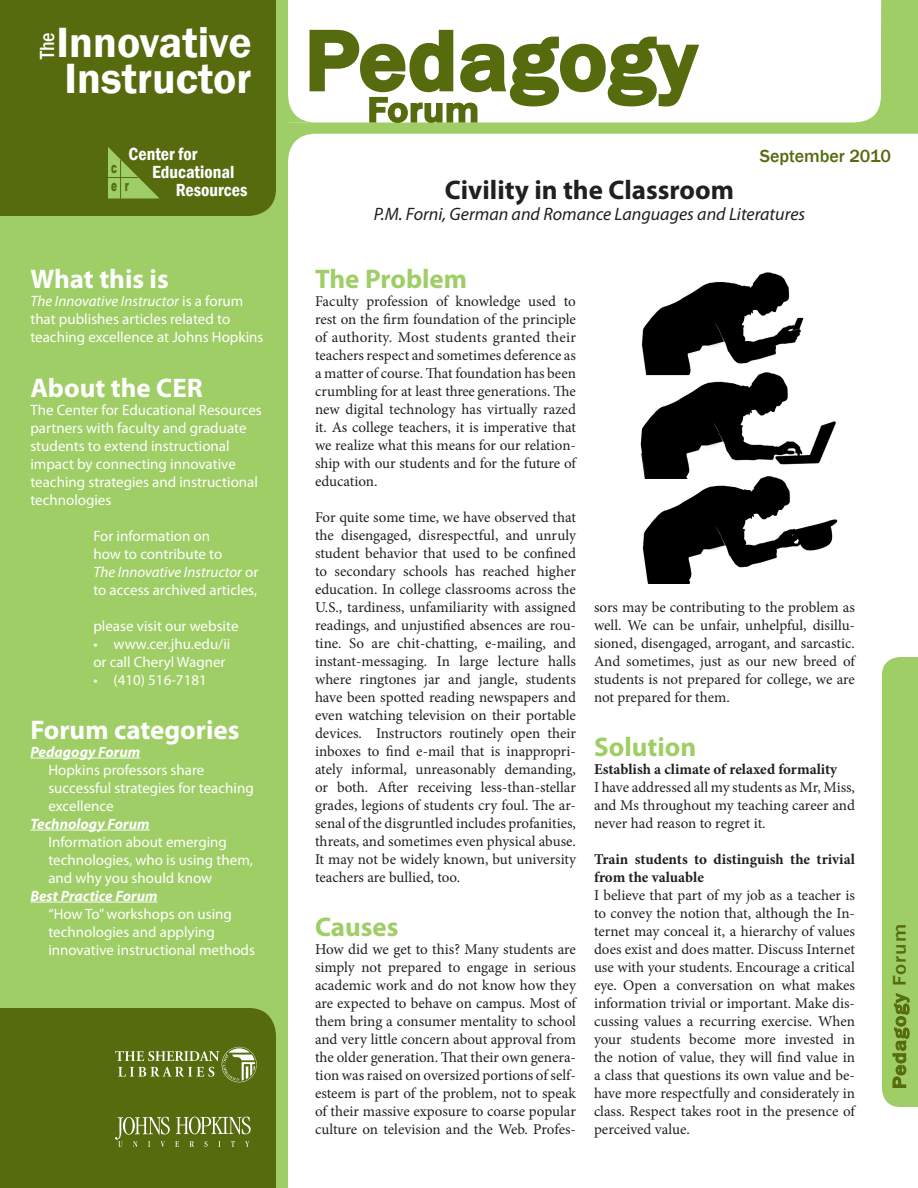
<style>
.page{position:relative;width:918px;height:1188px;background:#fff}
.page>*{position:absolute;margin:0;border:0;box-sizing:border-box;transform-origin:0 0}
.t1{font:500 85.5px "Franklin Gothic";letter-spacing:.025em;color:#556b0e;scale:1.05 1}
.t2{font:600 43.5px "Franklin Gothic";color:#fff}
.t3{font:500 35.1px "Franklin Gothic";letter-spacing:.025em;color:#556b0e;scale:1.11 1}
.t4{font:700 27px "Myriad Pro";color:#fff}
.t5{font:700 27px "Myriad Pro";color:#9fce66}
.t6{font:700 27px "Myriad Pro";color:#231f20}
.t7{font:500 condensed 21px "Franklin Gothic";color:#fff}
.t8{font:500 18.9px "Franklin Gothic";letter-spacing:.05em;color:#556b0e;scale:1.11 1}
.t9{font:italic 18px "Myriad Pro";color:#231f20}
.t10{font:600 condensed 18px "Franklin Gothic";color:#fff}
.t11{font:500 18px "Franklin Gothic";color:#556b0e}
.t12{font:900 15.45px "Arial";color:#556b0e;scale:.58 1}
.t13{font:15px/18px "Minion Pro";letter-spacing:-.005em;color:#231f20;text-align:justify}
.Pa0{font:15px/18px "Myriad Pro";color:#fff}
.t14{font:700 15px/18px "Minion Pro";color:#231f20}
.t15{font:italic 700 15px "Myriad Pro";color:#fff}
.s1{font-style:italic}
</style>
<div class="page">
<div style="left:0;top:0;width:288px;height:1188px;background:#9fce66"></div>
<svg style="left:288px;top:0;width:630px;height:160px"></svg>
<div style="left:0;top:0;width:276px;height:216px;background:#556b0e"></div>
<div style="left:0;top:1008px;width:276px;height:180px;background:#556b0e"></div>
<hr style="left:30px;top:758px;width:110px;height:1px;background:#fff">
<hr style="left:30px;top:830px;width:120px;height:1px;background:#fff">
<hr style="left:30px;top:902px;width:128px;height:1px;background:#fff">
<img style="left:114px;top:1115px;width:139px;height:32px">
<img style="left:112px;top:1046px;width:146px;height:37px">
<svg style="left:108px;top:147px;width:52px;height:51px"></svg>
<hr style="left:108px;top:177px;width:30px;height:1px;background:#556b0e">
<hr style="left:120px;top:160px;width:1px;height:38px;background:#556b0e">
<div style="left:882px;top:657px;width:36px;height:450px;background:#9fce66"></div>
<svg style="left:288px;top:27px;width:414px;height:97px"></svg>
<img style="left:640px;top:272px;width:198px;height:312px">
<p class="t2" style="left:57px;top:16px;width:197px">Innovative</p>
<p class="t2" style="left:65px;top:52px;width:189px">Instructor</p>
<p class="t7" style="left:33px;top:59px;width:28px;rotate:-90deg">The</p>
<p class="t10" style="left:129px;top:142px;width:70px">Center for</p>
<p class="t10" style="left:152px;top:160px;width:84px">Educational</p>
<p class="t10" style="left:176px;top:178px;width:73px">Resources</p>
<p class="t12" style="left:111px;top:156px;width:12px">c</p>
<p class="t12" style="left:111px;top:174px;width:32px">e r</p>
<p class="t4" style="left:30px;top:262px;width:140px">What this is</p>
<p class="Pa0" style="left:30px;top:292px;width:235px"><span class="s1">The Innovative Instructor</span> is a forum that publishes articles related to teaching excellence at Johns Hopkins</p>
<p class="t4" style="left:30px;top:370px;width:174px">About the CER</p>
<p class="Pa0" style="left:30px;top:400px;width:233px">The Center for Educational Resources partners with faculty and graduate students to extend instructional impact by connecting innovative teaching strategies and instructional technologies</p>
<p class="Pa0" style="left:93px;top:526px;width:167px">For information on<br>how to contribute to<br><span class="s1">The Innovative Instructor</span> or to access archived articles,</p>
<p class="Pa0" style="left:93px;top:616px;width:147px">please visit our website</p>
<p class="Pa0" style="left:93px;top:634px;width:139px">• www.cer.jhu.edu/ii</p>
<p class="Pa0" style="left:93px;top:652px;width:134px">or call Cheryl Wagner</p>
<p class="Pa0" style="left:93px;top:670px;width:115px">• (410) 516-7181</p>
<p class="t4" style="left:30px;top:712px;width:211px">Forum categories</p>
<p class="t15" style="left:30px;top:742px;width:112px">Pedagogy Forum</p>
<p class="Pa0" style="left:48px;top:760px;width:207px">Hopkins professors share successful strategies for teaching excellence</p>
<p class="t15" style="left:30px;top:814px;width:121px">Technology Forum</p>
<p class="Pa0" style="left:48px;top:832px;width:206px">Information about emerging technologies, who is using them, and why you should know</p>
<p class="t15" style="left:30px;top:886px;width:129px">Best Practice Forum</p>
<p class="Pa0" style="left:48px;top:904px;width:208px">“How To” workshops on using technologies and applying innovative instructional methods</p>
<p class="t1" style="left:305px;top:8px;width:374px">Pedagogy</p>
<p class="t3" style="left:368px;top:88px;width:102px">Forum</p>
<p class="t11" style="left:760px;top:145px;width:133px">September 2010</p>
<p class="t6" style="left:445px;top:172px;width:291px">Civility in the Classroom</p>
<p class="t9" style="left:374px;top:203px;width:433px">P.M. Forni, German and Romance Languages and Literatures</p>
<p class="t5" style="left:315px;top:261px;width:154px">The Problem</p>
<p class="t13" style="left:315px;top:292px;width:263px">Faculty profession of knowledge used to rest on the firm foundation of the principle of authority. Most students granted their teachers respect and sometimes deference as a matter of course. That foundation has been crumbling for at least three generations. The new digital technology has virtually razed it. As college teachers, it is imperative that we realize what this means for our relation&shy;ship with our students and for the future of education.</p>
<p class="t13" style="left:315px;top:508px;width:263px">For quite some time, we have observed that the disengaged, disrespectful, and unruly student behavior that used to be confined to secondary schools has reached higher education. In college classrooms across the U.S., tardiness, unfamiliarity with assigned readings, and unjustified absences are rou&shy;tine. So are chit-chatting, e-mailing, and instant-messaging. In large lecture halls where ringtones jar and jangle, students have been spotted reading newspapers and even watching television on their portable devices. Instructors routinely open their inboxes to find e-mail that is inappropri&shy;ately informal, unreasonably demanding, or both. After receiving less-than-stellar grades, legions of students cry foul. The ar&shy;senal of the disgruntled includes profanities, threats, and sometimes even physical abuse.<br>It may not be widely known, but university teachers are bullied, too.</p>
<p class="t5" style="left:315px;top:909px;width:85px">Causes</p>
<p class="t13" style="left:315px;top:940px;width:263px">How did we get to this? Many students are simply not prepared to engage in serious academic work and do not know how they are expected to behave on campus. Most of them bring a consumer mentality to school and very little concern about approval from the older generation. That their own genera&shy;tion was raised on oversized portions of self&shy;esteem is part of the problem, not to speak of their massive exposure to coarse popular culture on television and the Web. Profes-</p>
<p class="t13" style="left:594px;top:598px;width:263px">sors may be contributing to the problem as well. We can be unfair, unhelpful, disillu&shy;sioned, disengaged, arrogant, and sarcastic.<br>And sometimes, just as our new breed of students is not prepared for college, we are not prepared for them.</p>
<p class="t5" style="left:594px;top:729px;width:104px">Solution</p>
<p class="t14" style="left:594px;top:760px;width:245px">Establish a climate of relaxed formality</p>
<p class="t13" style="left:594px;top:778px;width:263px">I have addressed all my students as Mr, Miss, and Ms throughout my teaching career and never had reason to regret it.</p>
<p class="t14" style="left:594px;top:850px;width:263px">Train students to distinguish the trivial from the valuable</p>
<p class="t13" style="left:594px;top:886px;width:263px">I believe that part of my job as a teacher is to convey the notion that, although the In&shy;ternet may conceal it, a hierarchy of values does exist and does matter. Discuss Internet use with your students. Encourage a critical eye. Open a conversation on what makes information trivial or important. Make dis&shy;cussing values a recurring exercise. When your students become more invested in the notion of value, they will find value in a class that questions its own value and be&shy;have more respectfully and considerately in class. Respect takes root in the presence of perceived value.</p>
<p class="t8" style="left:888px;top:1089px;width:150px;rotate:-90deg">Pedagogy Forum</p>
</div>
